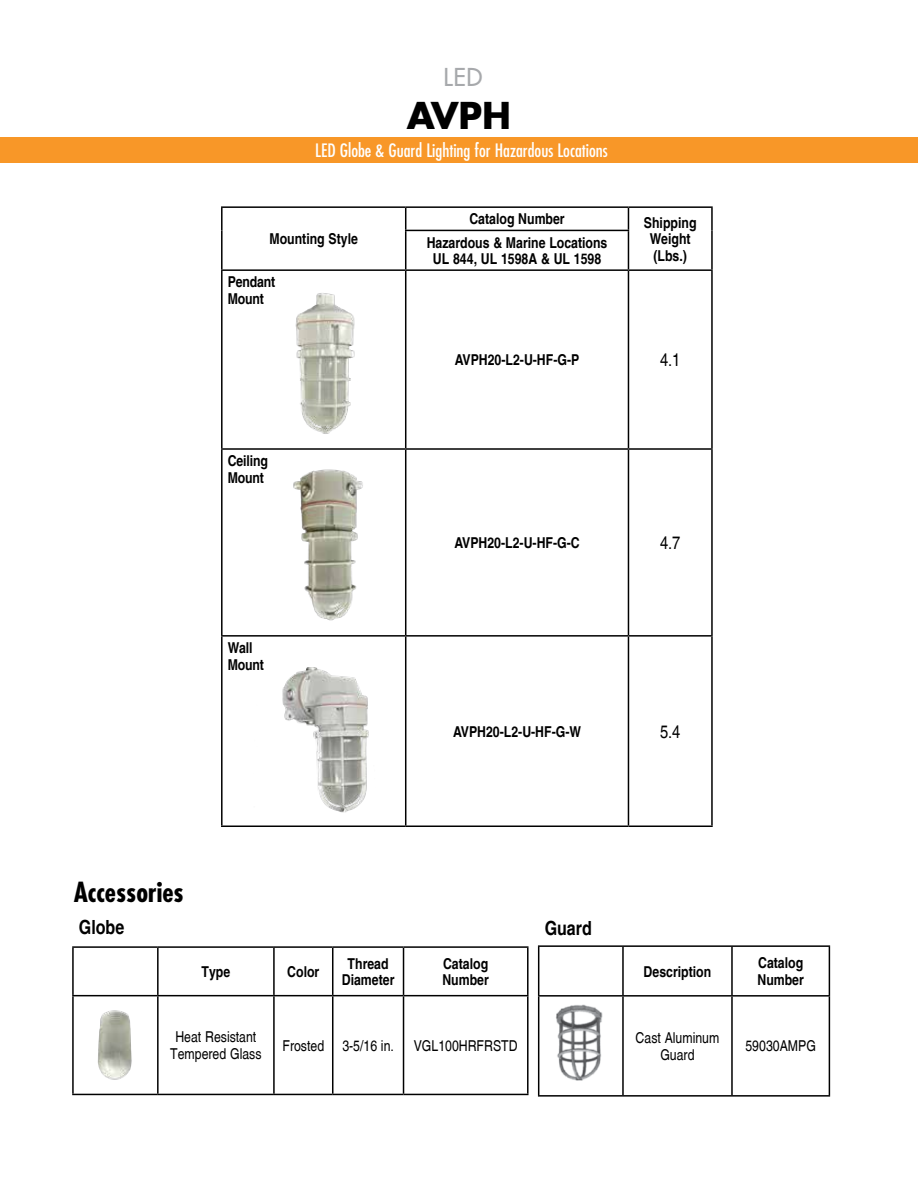
<style>
.page{position:relative;width:918px;height:1188px;background:#fff}
.page>*{position:absolute;margin:0;border:0;box-sizing:border-box;transform-origin:0 0}
.t1{font:700 36px "Futura Std";color:#000}
.t2{font:700 condensed 27px "Futura";color:#000}
.t3{font:500 24px "Futura Std";color:#a7a9ac}
.t4{font:700 condensed 19.5px "Helvetica Com";color:#000}
.t5{font:condensed 18px "Futura Std";color:#fff}
.t6{font:condensed 18px "Helvetica Com";color:#000}
.t7{font:700 condensed 15px/16.5px "Helvetica Com";color:#000}
.t8{font:condensed 15px/16.5px "Helvetica Com";color:#000;text-align:center}
</style>
<div class="page">
<div style="left:0;top:137px;width:918px;height:26px;background:#f89728"></div>
<hr style="left:221px;top:206px;width:185px;height:2px;background:#000">
<hr style="left:221px;top:208px;width:2px;height:22px;background:#000">
<hr style="left:406px;top:206px;width:222px;height:2px;background:#000">
<svg style="left:405px;top:208px;width:1px;height:22px"></svg>
<hr style="left:628px;top:206px;width:85px;height:2px;background:#000">
<svg style="left:628px;top:208px;width:1px;height:22px"></svg>
<hr style="left:711px;top:208px;width:2px;height:22px;background:#000">
<hr style="left:221px;top:230px;width:2px;height:39px;background:#000">
<hr style="left:405px;top:230px;width:224px;height:1px;background:#000">
<hr style="left:405px;top:231px;width:1px;height:38px;background:#000">
<hr style="left:628px;top:231px;width:1px;height:38px;background:#000">
<hr style="left:711px;top:230px;width:2px;height:39px;background:#000">
<hr style="left:221px;top:269px;width:185px;height:2px;background:#000">
<hr style="left:221px;top:271px;width:2px;height:177px;background:#000">
<hr style="left:406px;top:269px;width:222px;height:2px;background:#000">
<hr style="left:405px;top:271px;width:1px;height:177px;background:#000">
<hr style="left:628px;top:269px;width:85px;height:2px;background:#000">
<hr style="left:628px;top:271px;width:1px;height:177px;background:#000">
<hr style="left:711px;top:271px;width:2px;height:177px;background:#000">
<hr style="left:221px;top:448px;width:185px;height:2px;background:#000">
<hr style="left:221px;top:450px;width:2px;height:185px;background:#000">
<hr style="left:406px;top:448px;width:222px;height:2px;background:#000">
<hr style="left:405px;top:450px;width:1px;height:185px;background:#000">
<hr style="left:628px;top:448px;width:85px;height:2px;background:#000">
<hr style="left:628px;top:450px;width:1px;height:185px;background:#000">
<hr style="left:711px;top:450px;width:2px;height:185px;background:#000">
<hr style="left:221px;top:635px;width:185px;height:2px;background:#000">
<hr style="left:221px;top:637px;width:2px;height:189px;background:#000">
<hr style="left:406px;top:635px;width:222px;height:2px;background:#000">
<hr style="left:405px;top:637px;width:1px;height:189px;background:#000">
<hr style="left:628px;top:635px;width:85px;height:2px;background:#000">
<hr style="left:628px;top:637px;width:1px;height:189px;background:#000">
<hr style="left:711px;top:637px;width:2px;height:189px;background:#000">
<hr style="left:221px;top:826px;width:185px;height:1px;background:#000">
<hr style="left:406px;top:826px;width:222px;height:1px;background:#000">
<hr style="left:628px;top:826px;width:85px;height:1px;background:#000">
<img style="left:295px;top:293px;width:60px;height:141px">
<img style="left:293px;top:469px;width:70px;height:152px">
<img style="left:254px;top:667px;width:143px;height:159px">
<hr style="left:72px;top:948px;width:2px;height:47px;background:#000">
<hr style="left:157px;top:948px;width:2px;height:47px;background:#000">
<hr style="left:273px;top:948px;width:2px;height:47px;background:#000">
<hr style="left:332px;top:948px;width:1px;height:47px;background:#000">
<hr style="left:403px;top:948px;width:1px;height:47px;background:#000">
<hr style="left:527px;top:948px;width:2px;height:47px;background:#000">
<hr style="left:72px;top:995px;width:86px;height:1px;background:#000">
<hr style="left:72px;top:996px;width:2px;height:98px;background:#000">
<hr style="left:158px;top:995px;width:116px;height:1px;background:#000">
<hr style="left:157px;top:996px;width:2px;height:98px;background:#000">
<hr style="left:274px;top:995px;width:59px;height:1px;background:#000">
<hr style="left:273px;top:996px;width:2px;height:98px;background:#000">
<hr style="left:333px;top:995px;width:71px;height:1px;background:#000">
<hr style="left:332px;top:996px;width:1px;height:98px;background:#000">
<hr style="left:404px;top:995px;width:125px;height:1px;background:#000">
<hr style="left:403px;top:996px;width:1px;height:98px;background:#000">
<hr style="left:527px;top:996px;width:2px;height:98px;background:#000">
<hr style="left:72px;top:1094px;width:86px;height:1px;background:#000">
<hr style="left:158px;top:1094px;width:116px;height:1px;background:#000">
<hr style="left:274px;top:1094px;width:59px;height:1px;background:#000">
<hr style="left:333px;top:1094px;width:71px;height:1px;background:#000">
<hr style="left:404px;top:1094px;width:125px;height:1px;background:#000">
<hr style="left:72px;top:946px;width:86px;height:2px;background:#000">
<hr style="left:158px;top:946px;width:116px;height:2px;background:#000">
<hr style="left:274px;top:946px;width:59px;height:2px;background:#000">
<hr style="left:333px;top:946px;width:71px;height:2px;background:#000">
<hr style="left:404px;top:946px;width:125px;height:2px;background:#000">
<hr style="left:538px;top:945px;width:85px;height:2px;background:#000">
<hr style="left:538px;top:947px;width:1px;height:48px;background:#000">
<hr style="left:623px;top:945px;width:109px;height:2px;background:#000">
<hr style="left:622px;top:947px;width:2px;height:48px;background:#000">
<hr style="left:732px;top:945px;width:98px;height:2px;background:#000">
<hr style="left:731px;top:947px;width:2px;height:48px;background:#000">
<hr style="left:829px;top:947px;width:1px;height:48px;background:#000">
<hr style="left:538px;top:995px;width:85px;height:2px;background:#000">
<hr style="left:538px;top:997px;width:1px;height:98px;background:#000">
<hr style="left:623px;top:995px;width:109px;height:2px;background:#000">
<hr style="left:622px;top:997px;width:2px;height:98px;background:#000">
<hr style="left:732px;top:995px;width:98px;height:2px;background:#000">
<hr style="left:731px;top:997px;width:2px;height:98px;background:#000">
<hr style="left:829px;top:997px;width:1px;height:98px;background:#000">
<hr style="left:538px;top:1095px;width:85px;height:2px;background:#000">
<hr style="left:623px;top:1095px;width:109px;height:2px;background:#000">
<hr style="left:732px;top:1095px;width:98px;height:2px;background:#000">
<img style="left:97px;top:1010px;width:35px;height:70px">
<img style="left:556px;top:1004px;width:47px;height:77px">
<h3 class="t3" style="left:444px;top:63px;width:40px">LED</h3>
<h1 class="t1" style="left:407px;top:91px;width:106px">AVPH</h1>
<p class="t5" style="left:315px;top:139px;width:294px">LED Globe &amp; Guard Lighting for Hazardous Locations</p>
<p class="t7" style="left:270px;top:231px;width:90px">Mounting Style</p>
<p class="t7" style="left:228px;top:274px;width:49px">Pendant<br>Mount</p>
<p class="t7" style="left:228px;top:453px;width:42px">Ceiling<br>Mount</p>
<p class="t7" style="left:228px;top:640px;width:38px">Wall<br>Mount</p>
<p class="t7" style="left:469px;top:211px;width:97px">Catalog Number</p>
<p class="t7" style="left:644px;top:214px;width:54px;text-align:center">Shipping<br>Weight (Lbs.)</p>
<p class="t7" style="left:427px;top:234px;width:182px;text-align:center">Hazardous &amp; Marine Locations<br>UL 844, UL 1598A &amp; UL 1598</p>
<p class="t7" style="left:455px;top:352px;width:126px">AVPH20-L2-U-HF-G-P</p>
<p class="t6" style="left:660px;top:349px;width:22px">4.1</p>
<p class="t7" style="left:455px;top:535px;width:127px">AVPH20-L2-U-HF-G-C</p>
<p class="t6" style="left:660px;top:532px;width:22px">4.7</p>
<p class="t7" style="left:453px;top:723px;width:129px">AVPH20-L2-U-HF-G-W</p>
<p class="t6" style="left:660px;top:721px;width:22px">5.4</p>
<h2 class="t2" style="left:74px;top:875px;width:111px">Accessories</h2>
<h3 class="t4" style="left:79px;top:916px;width:47px">Globe</h3>
<p class="t7" style="left:202px;top:963px;width:30px">Type</p>
<p class="t7" style="left:287px;top:963px;width:34px">Color</p>
<p class="t7" style="left:342px;top:955px;width:54px;text-align:center">Thread<br>Diameter</p>
<p class="t7" style="left:442px;top:955px;width:48px">Catalog<br>Number</p>
<h3 class="t4" style="left:545px;top:916px;width:49px">Guard</h3>
<p class="t7" style="left:644px;top:963px;width:69px">Description</p>
<p class="t7" style="left:757px;top:955px;width:48px">Catalog<br>Number</p>
<p class="t8" style="left:170px;top:1029px;width:93px">Heat Resistant<br>Tempered Glass</p>
<p class="t8" style="left:283px;top:1037px;width:113px">Frosted 3-5/16 in.</p>
<p class="t8" style="left:414px;top:1037px;width:105px">VGL100HRFRSTD</p>
<p class="t8" style="left:636px;top:1030px;width:85px">Cast Aluminum<br>Guard</p>
<p class="t8" style="left:745px;top:1038px;width:72px">59030AMPG</p>
</div>
